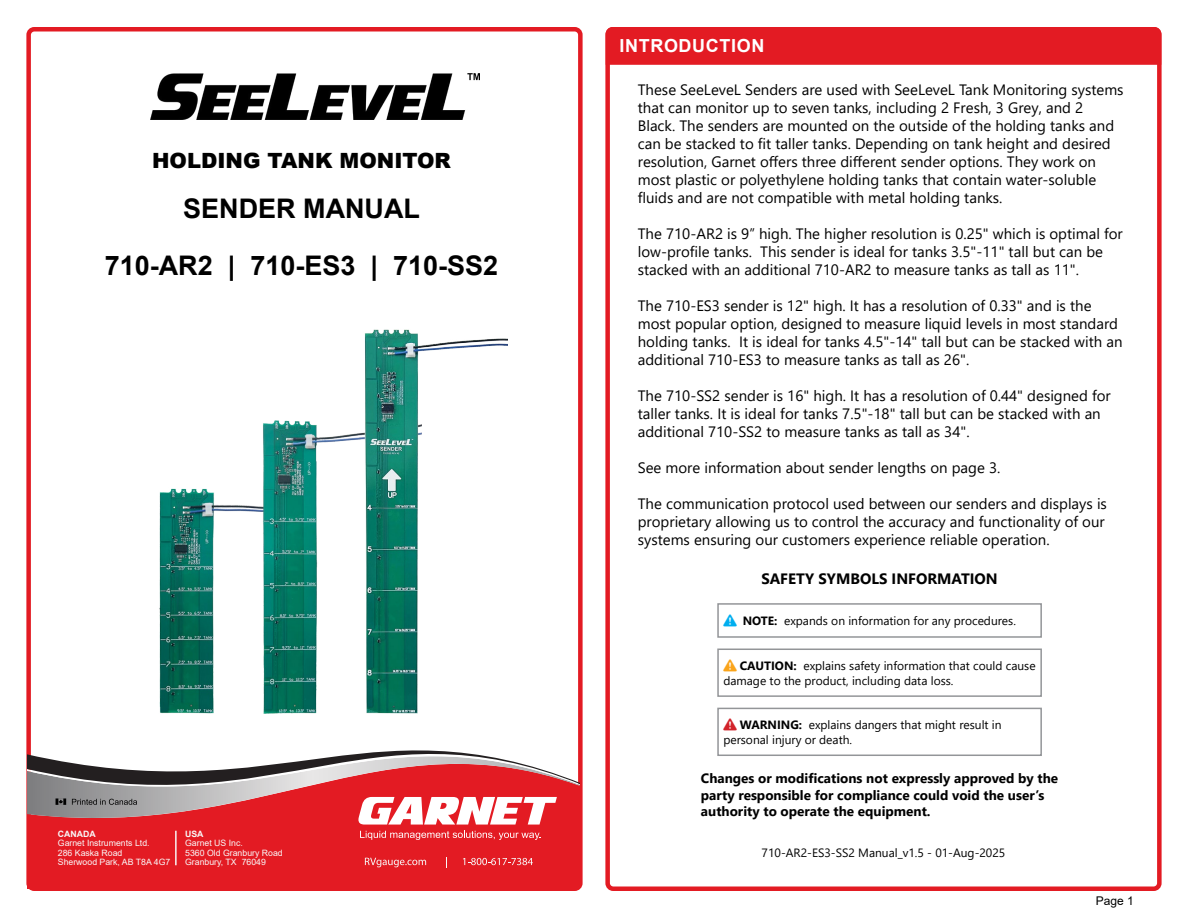
<style>
.page{position:relative;width:1188px;height:918px;background:#fff}
.page>*{position:absolute;margin:0;border:0;box-sizing:border-box;transform-origin:0 0}
.t1{font:700 27px/57.6px "Arial";color:#000;text-align:center}
.t2{font:900 21px "Arial";color:#000}
.t3{font:700 18px "Arial";letter-spacing:.035em;color:#fff}
.t4{font:15px/18px "Segoe UI";color:#000}
.t5{font:700 15px "Segoe UI";color:#000}
.t6{font:700 13.5px/16.2px "Segoe UI";color:#000}
.t7{font:12px/15px "Segoe UI";color:#000}
.t8{font:12px "Arial";color:#000}
.t9{font:8.7px/9.4px "Arial";color:#f9f9f9}
.t10{font:700 8.7px "Arial";color:#f9f9f9}
.s1{font-weight:700}
</style>
<div class="page">
<div style="left:26px;top:27px;width:557px;height:864px;border:4px solid #e31b23;border-radius:6px"></div>
<div style="left:605px;top:27px;width:557px;height:864px;border:4px solid #e31b23;border-radius:6px"></div>
<img style="left:150px;top:74px;width:330px;height:45px">
<div style="left:27px;top:831px;width:553px;height:57px;background:#e31b23"></div>
<svg style="left:27px;top:748px;width:553px;height:82px"></svg>
<svg style="left:358px;top:797px;width:199px;height:28px"></svg>
<svg style="left:360px;top:831px;width:181px;height:9px;background:#e94e54"></svg>
<svg style="left:365px;top:858px;width:61px;height:9px"></svg>
<svg style="left:463px;top:858px;width:70px;height:7px"></svg>
<svg style="left:72px;top:799px;width:65px;height:6px"></svg>
<svg style="left:56px;top:798px;width:10px;height:7px"></svg>
<hr style="left:175px;top:831px;width:2px;height:34px;background:#f9f9f9">
<div style="left:606px;top:27px;width:555px;height:38px;background:#e31b23"></div>
<div style="left:717px;top:649px;width:325px;height:48px;border:2px solid #939598"></div>
<div style="left:717px;top:708px;width:325px;height:48px;border:2px solid #939598"></div>
<div style="left:717px;top:603px;width:325px;height:35px;border:2px solid #939598"></div>
<img style="left:159px;top:329px;width:349px;height:385px">
<h2 class="t2" style="left:152px;top:145px;width:300px">HOLDING TANK MONITOR</h2>
<h1 class="t1" style="left:105px;top:180px;width:395px">SENDER MANUAL<br>710-AR2 | 710-ES3 | 710-SS2</h1>
<p class="t10" style="left:58px;top:828px;width:39px">CANADA</p>
<p class="t9" style="left:58px;top:839px;width:114px">Garnet Instruments Ltd.<br>286 Kaska Road<br>Sherwood Park, AB T8A 4G7</p>
<p class="t10" style="left:185px;top:828px;width:20px">USA</p>
<p class="t9" style="left:185px;top:839px;width:99px">Garnet US Inc.<br>5360 Old Granbury Road<br>Granbury, TX 76049</p>
<p class="t3" style="left:620px;top:33px;width:146px">INTRODUCTION</p>
<p class="t4" style="left:638px;top:80px;width:487px">These SeeLeveL Senders are used with SeeLeveL Tank Monitoring systems that can monitor up to seven tanks, including 2 Fresh, 3 Grey, and 2<br>Black. The senders are mounted on the outside of the holding tanks and can be stacked to fit taller tanks. Depending on tank height and desired resolution, Garnet offers three different sender options. They work on most plastic or polyethylene holding tanks that contain water-soluble fluids and are not compatible with metal holding tanks.</p>
<p class="t4" style="left:638px;top:224px;width:487px">The 710-AR2 is 9” high. The higher resolution is 0.25" which is optimal for low-profile tanks. This sender is ideal for tanks 3.5"-11" tall but can be stacked with an additional 710-AR2 to measure tanks as tall as 11".</p>
<p class="t4" style="left:638px;top:296px;width:486px">The 710-ES3 sender is 12" high. It has a resolution of 0.33" and is the most popular option, designed to measure liquid levels in most standard holding tanks. It is ideal for tanks 4.5"-14" tall but can be stacked with an additional 710-ES3 to measure tanks as tall as 26".</p>
<p class="t4" style="left:638px;top:386px;width:475px">The 710-SS2 sender is 16" high. It has a resolution of 0.44" designed for taller tanks. It is ideal for tanks 7.5"-18" tall but can be stacked with an additional 710-SS2 to measure tanks as tall as 34".</p>
<p class="t4" style="left:638px;top:458px;width:364px">See more information about sender lengths on page 3.</p>
<p class="t4" style="left:638px;top:494px;width:471px">The communication protocol used between our senders and displays is proprietary allowing us to control the accuracy and functionality of our systems ensuring our customers experience reliable operation.</p>
<p class="t5" style="left:761px;top:564px;width:238px">SAFETY SYMBOLS INFORMATION</p>
<p class="t7" style="left:743px;top:612px;width:275px"><span class="s1">NOTE:</span> expands on information for any procedures.</p>
<p class="t7" style="left:723px;top:657px;width:314px;text-indent:16px"><span class="s1">CAUTION:</span> explains safety information that could cause damage to the product, including data loss.</p>
<p class="t7" style="left:723px;top:716px;width:280px;text-indent:16px"><span class="s1">WARNING:</span> explains dangers that might result in personal injury or death.</p>
<p class="t6" style="left:701px;top:770px;width:359px">Changes or modifications not expressly approved by the party responsible for compliance could void the user’s authority to operate the equipment.</p>
<p class="t7" style="left:762px;top:844px;width:245px">710-AR2-ES3-SS2 Manual_v1.5 - 01-Aug-2025</p>
<p class="t8" style="left:1096px;top:893px;width:40px">Page 1</p>
</div>
